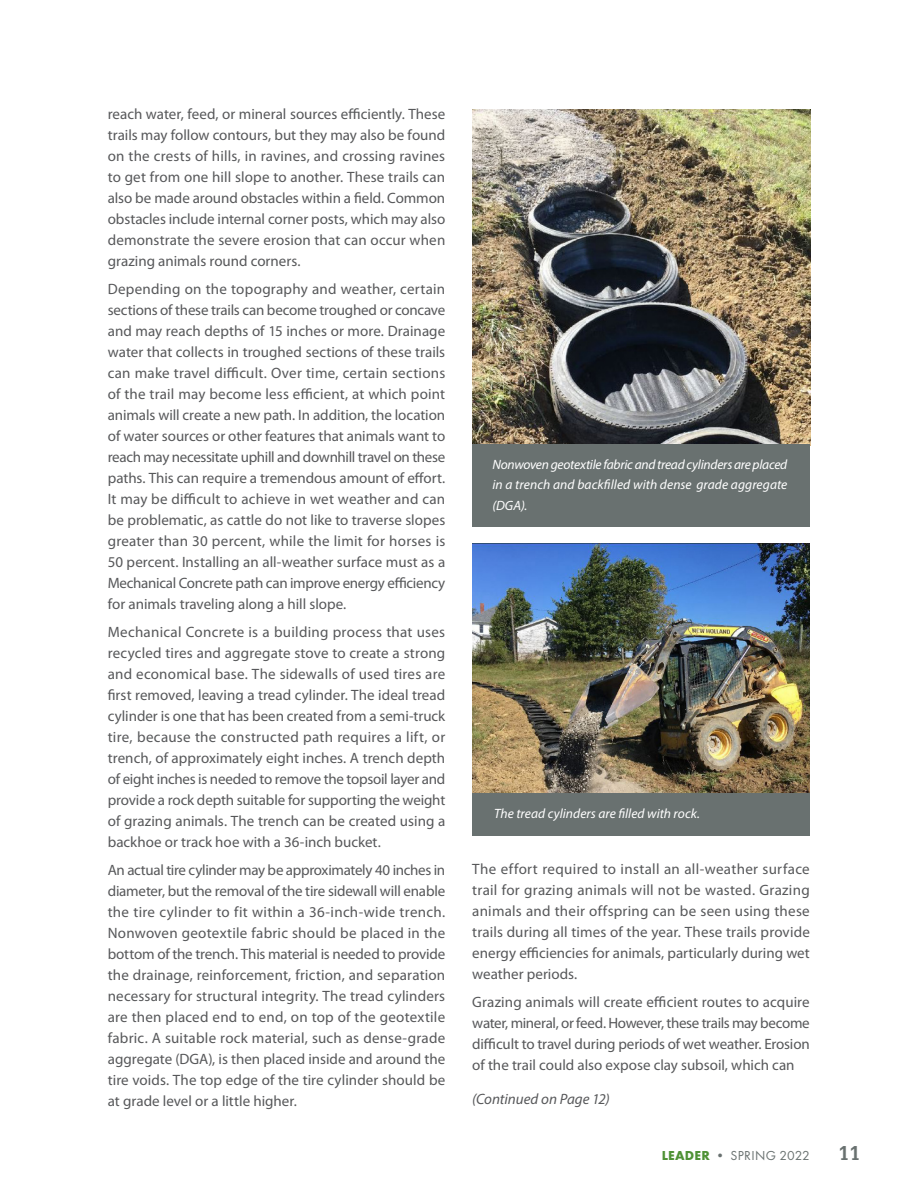
<style>
.page{position:relative;width:918px;height:1188px;background:#fff}
.page>*{position:absolute;margin:0;border:0;box-sizing:border-box;transform-origin:0 0}
.t1{font:700 19.5px "Glypha";color:#697170}
.t2{font:15px/21px "Myriad Pro";color:#57585a;text-align:justify}
.t3{font:italic 15px "Myriad Pro";color:#57585a}
.t4{font:italic 13.5px/20.2px "Myriad Pro";letter-spacing:.005em;color:#fff;text-align:justify}
.t5{font:13.5px "Futura PT";letter-spacing:.02em;color:#697170}
.s1{font-weight:700;color:#4f9236}
.s2{font-weight:300}
</style>
<div class="page">
<img style="left:472px;top:543px;width:338px;height:250px">
<div style="left:472px;top:793px;width:338px;height:42px;background:#697170"></div>
<img style="left:473px;top:109px;width:337px;height:335px">
<div style="left:472px;top:444px;width:338px;height:83px;background:#697170"></div>
<p class="t2" style="left:108px;top:104px;width:339px">reach water, feed, or mineral sources efciently. These trails may follow contours, but they may also be found on the crests of hills, in ravines, and crossing ravines to get from one hill slope to another. These trails can also be made around obstacles within a feld. Common obstacles include internal corner posts, which may also demonstrate the severe erosion that can occur when grazing animals round corners.</p>
<p class="t2" style="left:108px;top:279px;width:339px">Depending on the topography and weather, certain sections of these trails can become troughed or concave and may reach depths of 15 inches or more. Drainage water that collects in troughed sections of these trails can make travel difcult. Over time, certain sections of the trail may become less efcient, at which point animals will create a new path. In addition, the location of water sources or other features that animals want to reach may necessitate uphill and downhill travel on these paths. This can require a tremendous amount of efort.<br>It may be difcult to achieve in wet weather and can be problematic, as cattle do not like to traverse slopes greater than 30 percent, while the limit for horses is 50 percent. Installing an all-weather surface must as a Mechanical Concrete path can improve energy efciency for animals traveling along a hill slope.</p>
<p class="t2" style="left:108px;top:622px;width:339px">Mechanical Concrete is a building process that uses recycled tires and aggregate stove to create a strong and economical base. The sidewalls of used tires are frst removed, leaving a tread cylinder. The ideal tread cylinder is one that has been created from a semi-truck tire, because the constructed path requires a lift, or trench, of approximately eight inches. A trench depth of eight inches is needed to remove the topsoil layer and provide a rock depth suitable for supporting the weight of grazing animals. The trench can be created using a backhoe or track hoe with a 36-inch bucket.</p>
<p class="t2" style="left:108px;top:859px;width:339px">An actual tire cylinder may be approximately 40 inches in diameter, but the removal of the tire sidewall will enable the tire cylinder to fit within a 36-inch-wide trench.<br>Nonwoven geotextile fabric should be placed in the bottom of the trench. This material is needed to provide the drainage, reinforcement, friction, and separation necessary for structural integrity. The tread cylinders are then placed end to end, on top of the geotextile fabric. A suitable rock material, such as dense-grade aggregate (DGA), is then placed inside and around the tire voids. The top edge of the tire cylinder should be at grade level or a little higher.</p>
<p class="t4" style="left:492px;top:454px;width:297px">Nonwoven geotextile fabric and tread cylinders are placed in a trench and backflled with dense grade aggregate (DGA).</p>
<p class="t4" style="left:494px;top:803px;width:207px">The tread cylinders are flled with rock.</p>
<p class="t2" style="left:472px;top:859px;width:339px">The effort required to install an all-weather surface trail for grazing animals will not be wasted. Grazing animals and their offspring can be seen using these trails during all times of the year. These trails provide energy efciencies for animals, particularly during wet weather periods.</p>
<p class="t2" style="left:472px;top:992px;width:339px">Grazing animals will create efcient routes to acquire water, mineral, or feed. However, these trails may become difcult to travel during periods of wet weather. Erosion of the trail could also expose clay subsoil, which can</p>
<p class="t3" style="left:472px;top:1089px;width:139px">(Continued on Page 12)</p>
<p class="t5" style="left:662px;top:1148px;width:150px"><span class="s1">LEADER</span> <span class="s2">•</span> SPRING 2022</p>
<h1 class="t1" style="left:838px;top:1141px;width:23px">11</h1>
</div>
